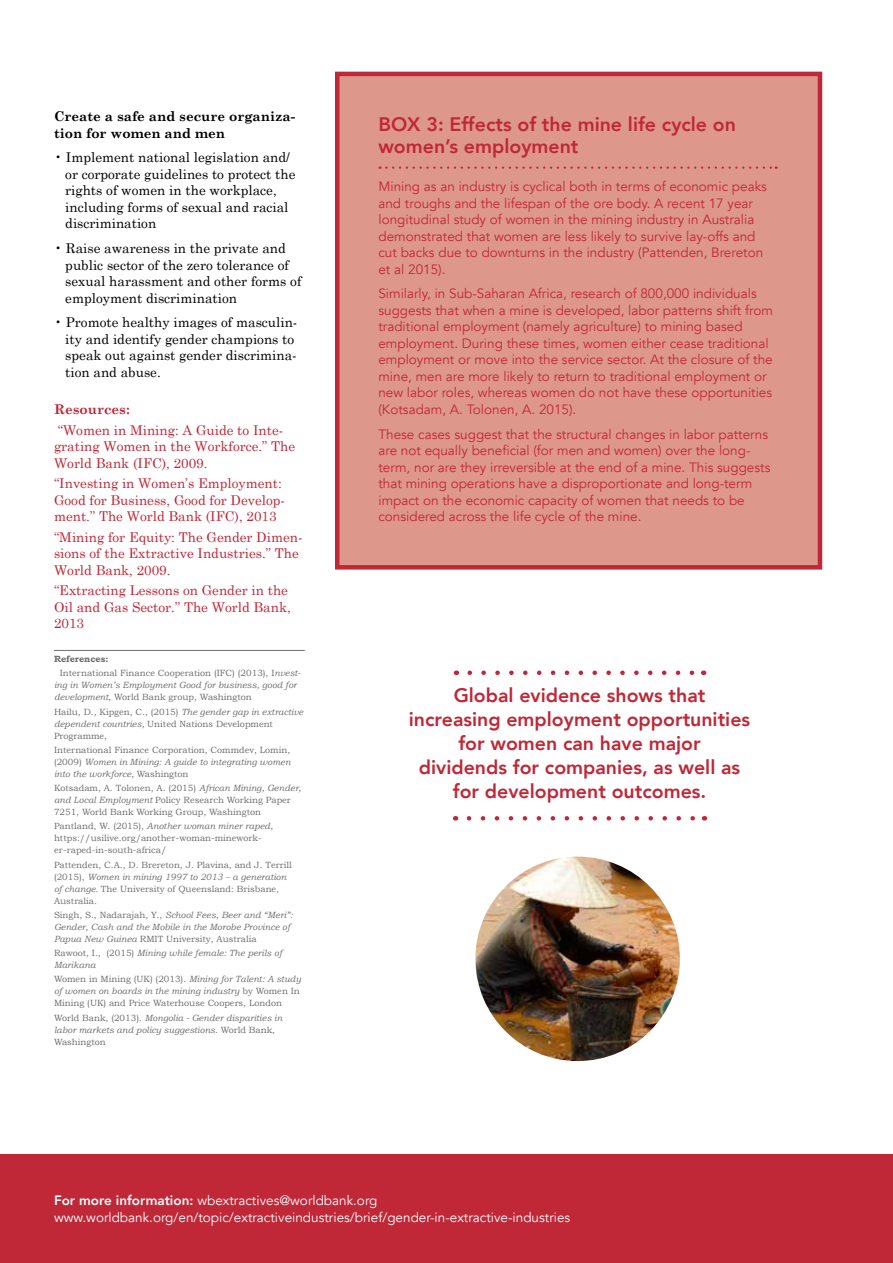
<style>
.page{position:relative;width:893px;height:1263px;background:#fff}
.page>*{position:absolute;margin:0;border:0;box-sizing:border-box;transform-origin:0 0}
.t1{font:800 19.5px/24px "Avenir";color:#c02737;text-align:center}
.t2{font:13.5px/16.5px "Avenir";color:#c02737}
.t3{font:13.5px/16.5px "Century Schoolbook";color:#000}
.t4{font:13.5px/16.5px "Century Schoolbook";color:#c02737}
.t5{font:13.5px/16.5px "Avenir";color:#fff}
.t6{font:700 13.5px/16.5px "Century Schoolbook";color:#000}
.t7{font:700 13.5px "Century Schoolbook";color:#c02737}
.t8{font:9px/12px "Bookman Old Style";color:#6d6e71}
.t9{font:italic 9px/12px "Bookman Old Style";color:#6d6e71}
.s1{font-weight:700}
.s2{font-style:italic}
.s3{font-style:normal}
.s4{font-weight:800}
</style>
<div class="page">
<hr style="left:54px;top:650px;width:251px;height:1px;background:#6d6e71">
<div style="left:0;top:1155px;width:893px;height:108px;background:#c02737"></div>
<svg style="left:470px;top:670px;width:225px;height:5px"></svg>
<svg style="left:469px;top:816px;width:226px;height:4px"></svg>
<div style="left:335px;top:72px;width:487px;height:497px;background:#dd988b;border:4px solid #c02737"></div>
<svg style="left:380px;top:167px;width:397px;height:2px"></svg>
<img style="left:475px;top:857px;width:205px;height:204px;border-radius:102px">
<p class="t6" style="left:54px;top:108px;width:243px">Create a safe and secure organiza&shy;tion for women and men</p>
<p class="t3" style="left:65px;top:149px;width:232px;text-indent:-11px">• Implement national legislation and/ or corporate guidelines to protect the rights of women in the workplace, including forms of sexual and racial discrimination</p>
<p class="t3" style="left:65px;top:240px;width:238px;text-indent:-11px">• Raise awareness in the private and public sector of the zero tolerance of sexual harassment and other forms of employment discrimination</p>
<p class="t3" style="left:65px;top:314px;width:234px;text-indent:-11px">• Promote healthy images of masculin&shy;ity and identify gender champions to speak out against gender discrimina&shy;tion and abuse.</p>
<p class="t7" style="left:54px;top:401px;width:77px">Resources:</p>
<p class="t4" style="left:54px;top:421px;width:243px">“Women in Mining: A Guide to Inte&shy;grating Women in the Workforce.” The<br>World Bank (IFC), 2009.</p>
<p class="t4" style="left:54px;top:475px;width:232px">“Investing in Women’s Employment:<br>Good for Business, Good for Develop&shy;ment.” The World Bank (IFC), 2013</p>
<p class="t4" style="left:54px;top:528px;width:250px">“Mining for Equity: The Gender Dimen&shy;sions of the Extractive Industries.” The<br>World Bank, 2009.</p>
<p class="t4" style="left:54px;top:582px;width:238px">“Extracting Lessons on Gender in the<br>Oil and Gas Sector.” The World Bank,<br>2013</p>
<p class="t8" style="left:60px;top:652px;width:243px;line-height:14.2px;text-indent:-6px"><span class="s1">References:<br></span>International Finance Cooperation (IFC) (2013), I<span class="s2">nvest-</span></p>
<p class="t9" style="left:54px;top:679px;width:244px">ing in Women’s Employment Good for business, good for development, <span class="s3">World Bank group, Washington</span></p>
<p class="t8" style="left:54px;top:705px;width:251px">Hailu, D., Kipgen, C., (2015) <span class="s2">The gender gap in extractive dependent countries,</span> United Nations Development<br>Programme,</p>
<p class="t8" style="left:54px;top:744px;width:238px;text-align:justify">International Finance Corporation, Commdev, Lomin, (2009) <span class="s2">Women in Mining: A guide to integrating women into the workforce,</span> Washington</p>
<p class="t8" style="left:54px;top:782px;width:249px">Kotsadam, A. Tolonen, A. (2015) <span class="s2">African Mining, Gender, and Local Employment</span> Policy Research Working Paper<br>7251, World Bank Working Group, Washington</p>
<p class="t8" style="left:54px;top:820px;width:221px">Pantland, W. (2015), <span class="s2">Another woman miner raped, </span>https://usilive.org/another-woman-minework&shy;er-raped-in-south-africa/</p>
<p class="t8" style="left:54px;top:858px;width:239px">Pattenden, C.A., D. Brereton, J. Plavina, and J. Terrill (2015), <span class="s2">Women in mining 1997 to 2013 – a generation of change.</span> The University of Queensland: Brisbane, Australia.</p>
<p class="t9" style="left:54px;top:909px;width:240px"><span class="s3">Singh, S., Nadarajah, Y.,</span> School Fees, Beer and “Meri”:<br>Gender, Cash and the Mobile in the Morobe Province of<br>Papua New Guinea <span class="s3">RMIT University, Australia</span></p>
<p class="t9" style="left:54px;top:947px;width:230px"><span class="s3">Rawoot, I., (2015)</span> Mining while female: The perils of<br>Marikana</p>
<p class="t8" style="left:54px;top:973px;width:249px">Women in Mining (UK) (2013). <span class="s2">Mining for Talent: A study of women on boards in the mining industry</span> by Women In<br>Mining (UK) and Price Waterhouse Coopers, London</p>
<p class="t9" style="left:54px;top:1011px;width:230px"><span class="s3">World Bank, (2013).</span> Mongolia - Gender disparities in labor markets and policy suggestions. <span class="s3">World Bank,<br>Washington</span></p>
<h1 class="t1" style="left:378px;top:112px;width:359px;line-height:22.5px;text-align:left">BOX 3: Effects of the mine life cycle on women’s employment</h1>
<p class="t2" style="left:378px;top:178px;width:390px">Mining as an industry is cyclical both in terms of economic peaks and troughs and the lifespan of the ore body. A recent 17 year longitudinal study of women in the mining industry in Australia demonstrated that women are less likely to survive lay-offs and cut backs due to downturns in the industry (Pattenden, Brereton et al 2015).</p>
<p class="t2" style="left:378px;top:286px;width:396px">Similarly, in Sub-Saharan Africa, research of 800,000 individuals suggests that when a mine is developed, labor patterns shift from traditional employment (namely agriculture) to mining based employment. During these times, women either cease traditional employment or move into the service sector. At the closure of the mine, men are more likely to return to traditional employment or new labor roles, whereas women do not have these opportunities (Kotsadam, A. Tolonen, A. 2015).</p>
<p class="t2" style="left:378px;top:426px;width:393px">These cases suggest that the structural changes in labor patterns are not equally beneficial (for men and women) over the long&shy;term, nor are they irreversible at the end of a mine. This suggests that mining operations have a disproportionate and long-term impact on the economic capacity of women that needs to be considered across the life cycle of the mine.</p>
<h1 class="t1" style="left:409px;top:683px;width:343px">Global evidence shows that increasing employment opportunities for women can have major<br>dividends for companies, as well as for development outcomes.</h1>
<p class="t5" style="left:54px;top:1192px;width:518px"><span class="s4">For more information:</span> wbextractives@worldbank.org www.worldbank.org/en/topic/extractiveindustries/brief/gender-in-extractive-industries</p>
</div>
